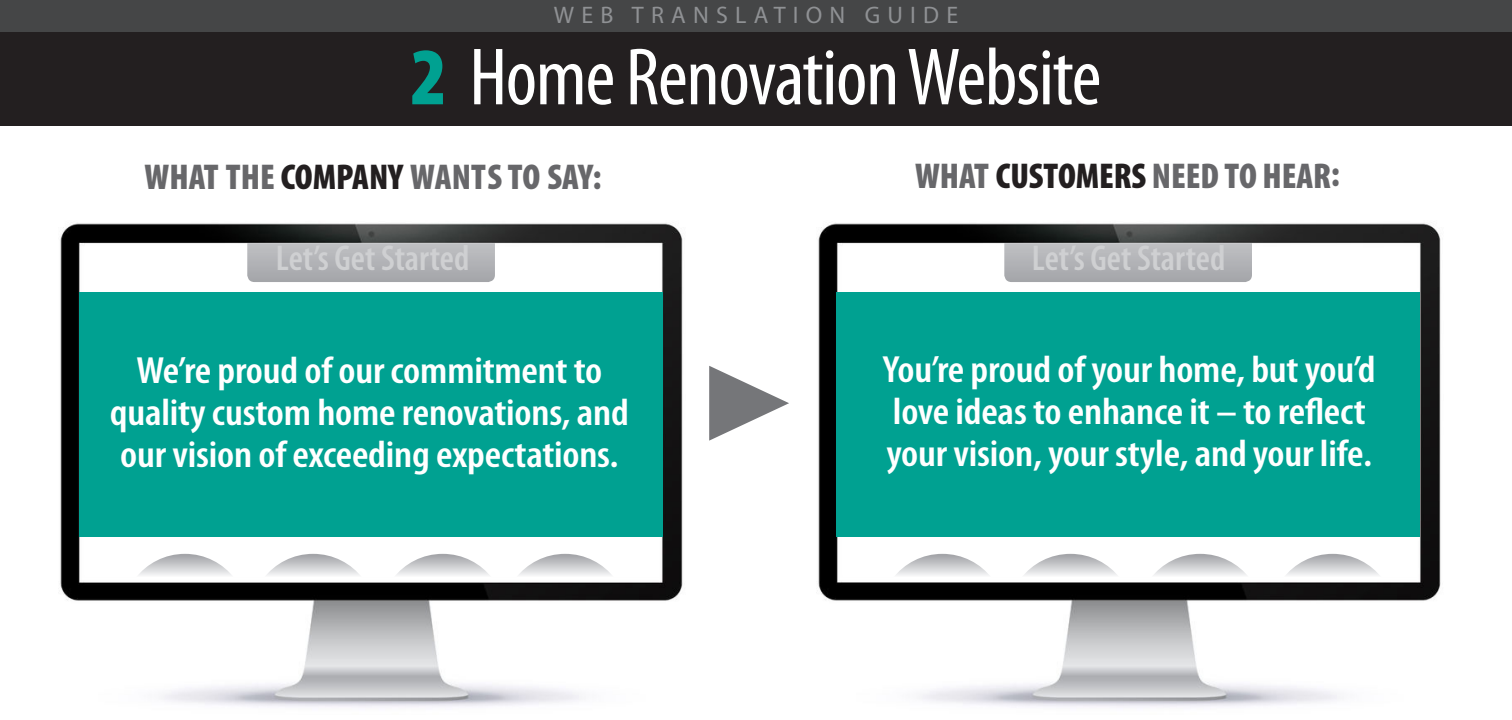
<style>
.page{position:relative;width:1512px;height:720px;background:#fff}
.page>*{position:absolute;margin:0;border:0;box-sizing:border-box;transform-origin:0 0}
.t1{font:condensed 82px "Myriad Pro";letter-spacing:-.015em;color:#fff}
.t2{font:600 condensed 38px/42px "Myriad Pro";letter-spacing:-.005em;color:#fff;text-align:center;scale:1.1 1}
.t3{font:900 condensed 36px "Myriad Pro";letter-spacing:-.005em;color:#67676a}
.t4{font:600 condensed 36px "Myriad Pro";color:#cfd0d2}
.t5{font:24px "Myriad Pro";letter-spacing:.3em;color:#8f9194}
.s1{font-weight:900;color:#00a191}
.s2{color:#231f20}
</style>
<div class="page">
<img style="left:60px;top:223px;width:623px;height:484px">
<img style="left:818px;top:223px;width:623px;height:484px">
<div style="left:79px;top:292px;width:583px;height:245px;background:#00a191"></div>
<div style="left:837px;top:292px;width:583px;height:245px;background:#00a191"></div>
<svg style="left:135px;top:554px;width:100px;height:24px"></svg>
<svg style="left:893px;top:554px;width:99px;height:24px"></svg>
<svg style="left:264px;top:554px;width:99px;height:24px"></svg>
<svg style="left:1021px;top:554px;width:99px;height:24px"></svg>
<svg style="left:393px;top:554px;width:99px;height:24px"></svg>
<svg style="left:1151px;top:554px;width:99px;height:24px"></svg>
<svg style="left:1283px;top:554px;width:99px;height:24px"></svg>
<svg style="left:516px;top:554px;width:99px;height:24px"></svg>
<div style="left:0;top:0;width:1512px;height:126px;background:#231f20"></div>
<div style="left:0;top:0;width:1512px;height:32px;background:#454647"></div>
<svg style="left:1004px;top:243px;width:248px;height:39px;background:#b2b3b6"></svg>
<svg style="left:247px;top:243px;width:248px;height:39px;background:#b2b3b6"></svg>
<svg style="left:709px;top:366px;width:80px;height:75px"></svg>
<p class="t5" style="left:554px;top:0;width:406px">WEB TRANSLATION GUIDE</p>
<p class="t1" style="left:411px;top:28px;width:692px"><span class="s1">2</span> Home Renovation Website</p>
<p class="t3" style="left:145px;top:154px;width:458px">WHAT THE <span class="s2">COMPANY</span> WANTS TO SAY:</p>
<p class="t3" style="left:915px;top:153px;width:426px">WHAT <span class="s2">CUSTOMERS</span> NEED TO HEAR:</p>
<p class="t4" style="left:276px;top:236px;width:195px">Let’s Get Started</p>
<p class="t4" style="left:1032px;top:236px;width:195px">Let’s Get Started</p>
<p class="t2" style="left:110px;top:348px;width:473px">We’re proud of our commitment to quality custom home renovations, and our vision of exceeding expectations.</p>
<p class="t2" style="left:883px;top:348px;width:449px;text-align:left">You’re proud of your home, but you’d love ideas to enhance it – to reflect</p>
<p class="t2" style="left:887px;top:432px;width:443px">your vision, your style, and your life.</p>
</div>
